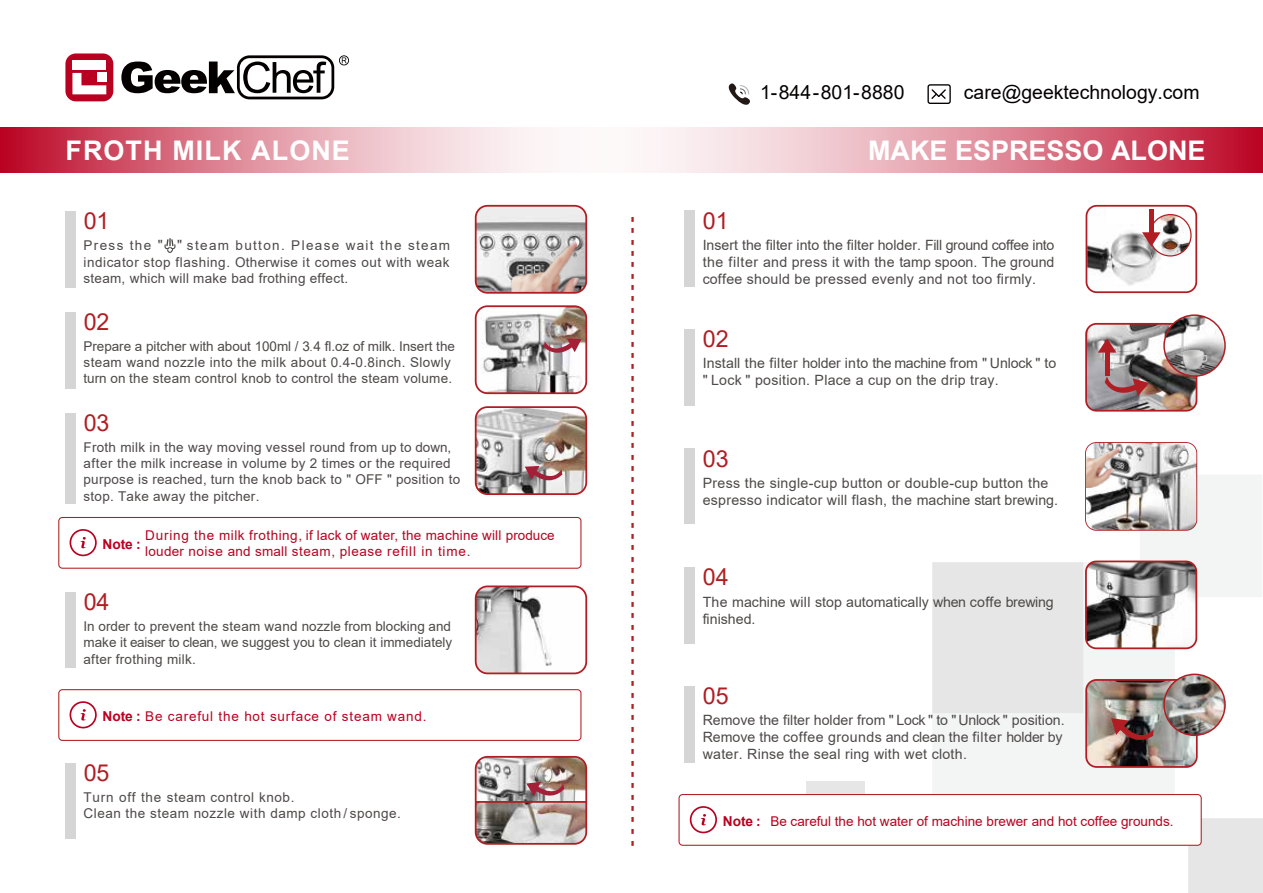
<style>
.page{position:relative;width:1263px;height:893px;background:#fff}
.page>*{position:absolute;margin:0;border:0;box-sizing:border-box;transform-origin:0 0}
.t1{font:700 27px "Arial";color:#fff}
.t2{font:700 27px "Arial";letter-spacing:.04em;color:#fff}
.t3{font:23.4px "Arial";color:#b01e23}
.t4{font:19.5px "Arial";color:#040000}
.t5{font:700 18.15px "Arial";color:#b01e23}
.t6{font:14.25px/17px "Arial";letter-spacing:.02em;color:#4d4948}
.t7{font:14.25px/17px "Arial";color:#4d4948}
.t8{font:700 13.65px "Arial";color:#ba0020}
.t9{font:13.5px/16.2px "Arial";letter-spacing:.02em;color:#4d4948}
.t10{font:13.5px/16.2px "Arial";letter-spacing:.04em;color:#ba0020}
.t11{font:13.5px/16.2px "Arial";letter-spacing:.04em;color:#4d4948}
.t12{font:13.5px "Arial";color:#ba0020}
.t13{font:13.5px "Arial";letter-spacing:.06em;color:#ba0020}
.s1{font-size:14.25px}
.s2{font-family:"Adobe Song Std";font-weight:300}
.s3{font-weight:700;font-size:13.65px}
</style>
<div class="page">
<svg style="left:647px;top:127px;width:616px;height:46px;background:#e1929f"></svg>
<svg style="left:0;top:127px;width:543px;height:46px;background:#e0909e"></svg>
<svg style="left:932px;top:562px;width:243px;height:232px;fill:#e5e6e5"></svg>
<div style="left:1140px;top:475px;width:122px;height:122px;background:#f3f4f4"></div>
<div style="left:806px;top:781px;width:59px;height:59px;background:#e5e6e5"></div>
<div style="left:1188px;top:818px;width:75px;height:75px;background:#e5e6e5"></div>
<div style="left:685px;top:449px;width:10px;height:75px;background:#d5d5d5"></div>
<svg style="left:70px;top:529px;width:27px;height:27px"></svg>
<div style="left:58px;top:517px;width:523px;height:52px;border:1px solid #b01e23;border-radius:4px"></div>
<svg style="left:70px;top:701px;width:27px;height:27px"></svg>
<div style="left:58px;top:689px;width:523px;height:52px;border:1px solid #b01e23;border-radius:4px"></div>
<div style="left:679px;top:794px;width:522px;height:51px;background:#fff;border-radius:4px"></div>
<div style="left:678px;top:794px;width:524px;height:52px;border:1px solid #b01e23;border-radius:4px"></div>
<div style="left:65px;top:312px;width:11px;height:76px;background:#d5d5d5"></div>
<img style="left:476px;top:308px;width:110px;height:85px">
<div style="left:475px;top:305px;width:112px;height:89px;border:2px solid #b01e23;border-radius:12px"></div>
<div style="left:65px;top:413px;width:11px;height:90px;background:#d5d5d5"></div>
<img style="left:476px;top:408px;width:109px;height:85px">
<svg style="left:525px;top:466px;width:37px;height:24px"></svg>
<svg style="left:544px;top:338px;width:37px;height:24px"></svg>
<div style="left:65px;top:592px;width:11px;height:76px;background:#d5d5d5"></div>
<img style="left:476px;top:588px;width:110px;height:85px">
<div style="left:475px;top:585px;width:112px;height:89px;border:2px solid #b01e23;border-radius:12px"></div>
<div style="left:65px;top:763px;width:11px;height:75px;background:#d5d5d5"></div>
<img style="left:477px;top:803px;width:108px;height:39px">
<img style="left:476px;top:758px;width:110px;height:43px">
<div style="left:475px;top:756px;width:112px;height:89px;border:2px solid #b01e23;border-radius:12px"></div>
<div style="left:685px;top:329px;width:10px;height:76px;background:#d5d5d5"></div>
<img style="left:1088px;top:326px;width:107px;height:84px">
<div style="left:1085px;top:323px;width:112px;height:89px;border:2px solid #b01e23;border-radius:10px"></div>
<svg style="left:1105px;top:376px;width:44px;height:27px"></svg>
<img style="left:1164px;top:317px;width:61px;height:59px">
<img style="left:1211px;top:346px;width:1px;height:24px">
<img style="left:1178px;top:345px;width:33px;height:26px">
<div style="left:1163px;top:314px;width:63px;height:63px;border:2px solid #b01e23;border-radius:50%"></div>
<hr style="left:1105px;top:344px;width:4px;height:32px;background:#b01e23">
<svg style="left:1098px;top:338px;width:18px;height:15px"></svg>
<div style="left:685px;top:686px;width:10px;height:76px;background:#d5d5d5"></div>
<img style="left:1086px;top:680px;width:109px;height:87px">
<div style="left:1085px;top:679px;width:113px;height:89px;border:2px solid #b01e23;border-radius:10px"></div>
<img style="left:1164px;top:674px;width:61px;height:61px;border-radius:30px">
<div style="left:1163px;top:674px;width:63px;height:62px;border:2px solid #b01e23;border-radius:50%"></div>
<svg style="left:1111px;top:718px;width:42px;height:33px"></svg>
<div style="left:65px;top:211px;width:11px;height:76px;background:#d5d5d5"></div>
<img style="left:476px;top:206px;width:110px;height:85px">
<img style="left:490px;top:241px;width:96px;height:50px">
<div style="left:475px;top:205px;width:112px;height:89px;border:2px solid #b01e23;border-radius:12px"></div>
<svg style="left:164px;top:238px;width:12px;height:15px"></svg>
<div style="left:65px;top:53px;width:48px;height:48px;background:#ba0020;border-radius:10px"></div>
<div style="left:72px;top:60px;width:34px;height:10px;background:#fff"></div>
<svg style="left:72px;top:73px;width:34px;height:21px"></svg>
<div style="left:97px;top:73px;width:9px;height:9px;background:#fff"></div>
<svg style="left:121px;top:55px;width:228px;height:44px"></svg>
<div style="left:685px;top:211px;width:10px;height:76px;background:#d5d5d5"></div>
<img style="left:1088px;top:208px;width:103px;height:82px">
<div style="left:1106px;top:206px;width:61px;height:17px;background:#fff"></div>
<div style="left:1085px;top:205px;width:112px;height:88px;border:2px solid #b01e23;border-radius:10px"></div>
<img style="left:1150px;top:215px;width:41px;height:41px;border-radius:21px">
<img style="left:1163px;top:241px;width:14px;height:9px">
<div style="left:1149px;top:214px;width:42px;height:43px;border:1px solid #b01e23;border-radius:50%"></div>
<div style="left:1149px;top:209px;width:5px;height:31px;background:#b01e23"></div>
<svg style="left:1142px;top:232px;width:18px;height:15px"></svg>
<svg style="left:690px;top:806px;width:27px;height:27px"></svg>
<div style="left:685px;top:567px;width:10px;height:76px;background:#d5d5d5"></div>
<div style="left:927px;top:84px;width:24px;height:20px;border:1px solid #040000;border-radius:2px"></div>
<svg style="left:931px;top:89px;width:15px;height:10px"></svg>
<svg style="left:728px;top:83px;width:22px;height:22px"></svg>
<div style="left:475px;top:406px;width:112px;height:89px;border:2px solid #b01e23;border-radius:12px"></div>
<div style="left:1085px;top:442px;width:112px;height:89px;border:2px solid #b01e23;border-radius:10px"></div>
<img style="left:1086px;top:561px;width:110px;height:87px">
<div style="left:1085px;top:561px;width:112px;height:88px;border:2px solid #b01e23;border-radius:10px"></div>
<img style="left:1086px;top:443px;width:110px;height:87px">
<img style="left:1086px;top:447px;width:33px;height:41px">
<hr style="left:476px;top:801px;width:110px;height:2px;background:#b01e23">
<svg style="left:526px;top:782px;width:38px;height:23px"></svg>
<h3 class="t4" style="left:760px;top:79px;width:146px">1-844-801-8880</h3>
<h3 class="t4" style="left:964px;top:79px;width:237px">care@geektechnology.com</h3>
<h1 class="t2" style="left:65px;top:132px;width:286px">FROTH MILK ALONE</h1>
<h1 class="t1" style="left:868px;top:132px;width:339px">MAKE ESPRESSO ALONE</h1>
<h2 class="t3" style="left:84px;top:205px;width:27px">01</h2>
<p class="t9" style="left:84px;top:237px;width:368px;text-align:justify">Press the <span class="s1">" "</span> steam button. Please wait the steam indicator stop flashing. Otherwise it comes out with weak steam, which will make bad frothing effect.</p>
<h2 class="t3" style="left:84px;top:306px;width:27px">02</h2>
<p class="t9" style="left:84px;top:338px;width:373px">Prepare a pitcher with about 100ml / 3<span class="s2">.</span>4 fl.oz of milk. Insert the steam wand nozzle into the milk about 0.4-0.8inch. Slowly turn on the steam control knob to control the steam volume.</p>
<h2 class="t3" style="left:84px;top:407px;width:27px">03</h2>
<p class="t9" style="left:84px;top:439px;width:378px">Froth milk in the way moving vessel round from up to down, after the milk increase in volume by 2 times or the required purpose is reached, turn the knob back to " OFF " position to stop. Take away the pitcher.</p>
<p class="t8" style="left:103px;top:534px;width:39px">Note :</p>
<p class="t10" style="left:145px;top:527px;width:411px">During the milk frothing, if lack of water, the machine will produce louder noise and small steam, please refill in time.</p>
<h2 class="t3" style="left:84px;top:586px;width:27px">04</h2>
<p class="t9" style="left:84px;top:618px;width:370px;text-align:justify">In order to prevent the steam wand nozzle from blocking and make it eaiser to clean, we suggest you to clean it immediately after frothing milk.</p>
<p class="t13" style="left:103px;top:707px;width:325px"><span class="s3">Note :</span> Be careful the hot surface of steam wand.</p>
<h2 class="t3" style="left:84px;top:756px;width:27px">05</h2>
<p class="t11" style="left:84px;top:789px;width:319px">Turn off the steam control knob.<br>Clean the steam nozzle with damp cloth / sponge.</p>
<h3 class="t5" style="left:647px;top:216px;width:631px;rotate:90deg">--------------------------------------------------------</h3>
<h2 class="t3" style="left:703px;top:204px;width:27px">01</h2>
<p class="t6" style="left:703px;top:237px;width:353px;text-align:justify">Insert the filter into the filter holder. Fill ground coffee into the filter and press it with the tamp spoon. The ground coffee should be pressed evenly and not too firmly.</p>
<h2 class="t3" style="left:703px;top:323px;width:27px">02</h2>
<p class="t6" style="left:703px;top:354px;width:355px">Install the filter holder into the machine from " Unlock " to " Lock " position. Place a cup on the drip tray.</p>
<h2 class="t3" style="left:703px;top:442px;width:27px">03</h2>
<p class="t6" style="left:703px;top:474px;width:357px">Press the single-cup button or double-cup button the espresso indicator will flash, the machine start brewing.</p>
<h2 class="t3" style="left:703px;top:561px;width:27px">04</h2>
<p class="t7" style="left:703px;top:593px;width:352px">The machine will stop automatically when coffe brewing finished.</p>
<h2 class="t3" style="left:703px;top:680px;width:27px">05</h2>
<p class="t7" style="left:703px;top:712px;width:363px">Remove the filter holder from " Lock " to "Unlock " position.<br>Remove the coffee grounds and clean the filter holder by water. Rinse the seal ring with wet cloth.</p>
<p class="t12" style="left:723px;top:812px;width:452px"><span class="s3">Note :</span> Be careful the hot water of machine brewer and hot coffee grounds.</p>
</div>
